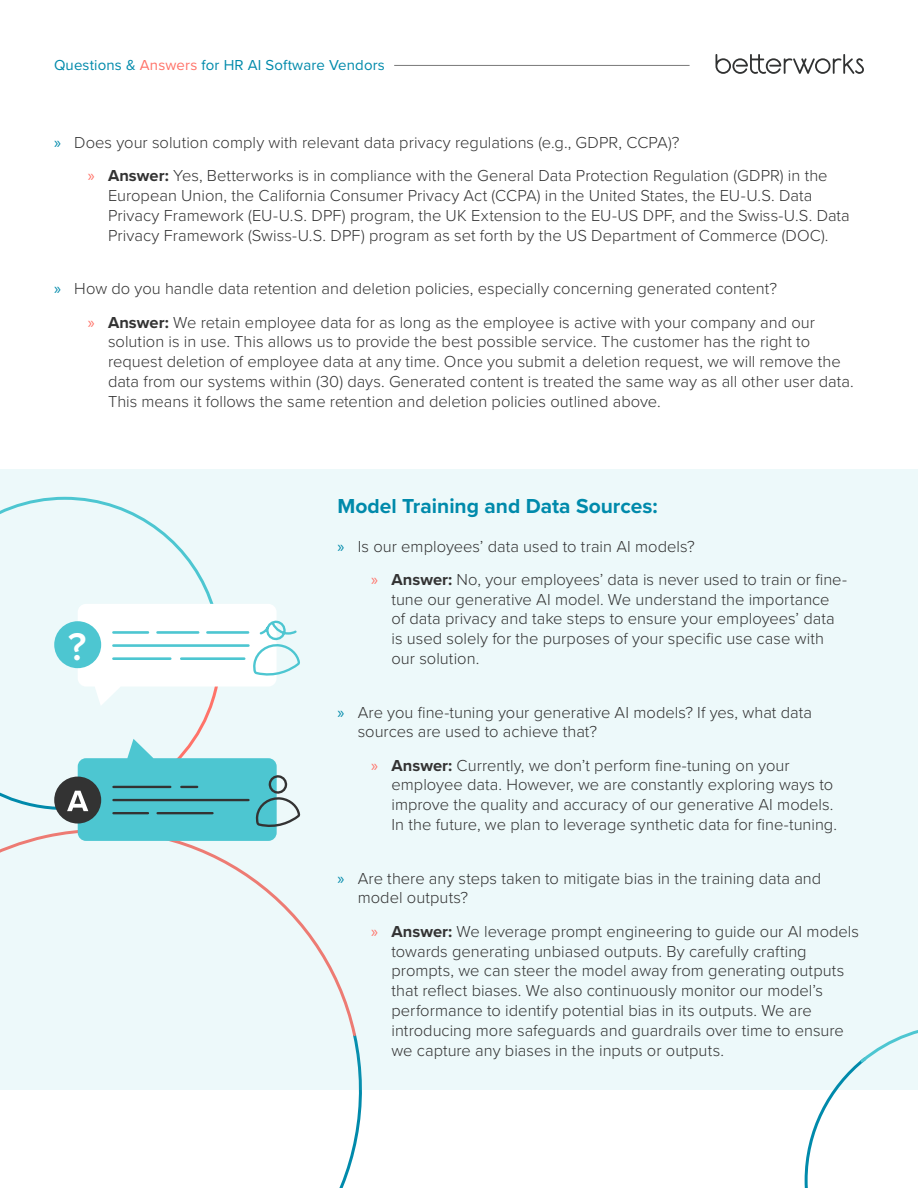
<style>
.page{position:relative;width:918px;height:1188px;background:#fff}
.page>*{position:absolute;margin:0;border:0;box-sizing:border-box;transform-origin:0 0}
.t1{font:600 40.05px "Proxima Nova";color:#fff}
.t2{font:700 21px "Proxima Nova";color:#008aab}
.t3{font:300 16.5px/19.8px "Proxima Nova";color:#333}
.t4{font:15px "Proxima Nova";letter-spacing:.01em;color:#008aab}
.s1{color:#ff7369}
.s2{font-family:"Myriad Pro";font-weight:400;color:#008aab}
.s3{font-family:"Myriad Pro";font-weight:400;color:#ff7369}
.s4{font-weight:700}
</style>
<div class="page">
<svg style="left:339px;top:1090px;width:23px;height:98px"></svg>
<svg style="left:716px;top:54px;width:148px;height:20px"></svg>
<div style="left:0;top:469px;width:918px;height:621px;background:#edf9fa"></div>
<svg style="left:804px;top:1030px;width:114px;height:158px"></svg>
<hr style="left:394px;top:65px;width:296px;height:1px;background:#787878">
<svg style="left:0;top:496px;width:301px;height:345px"></svg>
<p class="t4" style="left:54px;top:54px;width:332px">Questions &amp; <span class="s1">Answers</span> for HR AI Software Vendors</p>
<p class="t3" style="left:54px;top:132px;width:627px"><span class="s2">»</span> Does your solution comply with relevant data privacy regulations (e.g., GDPR, CCPA)?</p>
<p class="t3" style="left:108px;top:165px;width:743px;text-indent:-20px"><span class="s3">»</span> <span class="s4">Answer:</span> Yes, Betterworks is in compliance with the General Data Protection Regulation (GDPR) in the European Union, the California Consumer Privacy Act (CCPA) in the United States, the EU-U.S. Data Privacy Framework (EU-U.S. DPF) program, the UK Extension to the EU-US DPF, and the Swiss-U.S. Data Privacy Framework (Swiss-U.S. DPF) program as set forth by the US Department of Commerce (DOC).</p>
<p class="t3" style="left:54px;top:278px;width:725px"><span class="s2">»</span> How do you handle data retention and deletion policies, especially concerning generated content?</p>
<p class="t3" style="left:108px;top:311px;width:747px;text-indent:-20px"><span class="s3">»</span> <span class="s4">Answer:</span> We retain employee data for as long as the employee is active with your company and our solution is in use. This allows us to provide the best possible service. The customer has the right to request deletion of employee data at any time. Once you submit a deletion request, we will remove the data from our systems within (30) days. Generated content is treated the same way as all other user data.<br>This means it follows the same retention and deletion policies outlined above.</p>
<p class="t1" style="left:68px;top:617px;width:20px">?</p>
<p class="t2" style="left:338px;top:491px;width:322px">Model Training and Data Sources:</p>
<p class="t3" style="left:338px;top:535px;width:359px"><span class="s2">»</span> Is our employees’ data used to train AI models?</p>
<p class="t3" style="left:392px;top:569px;width:457px;text-indent:-20px"><span class="s3">»</span> <span class="s4">Answer:</span> No, your employees’ data is never used to train or fine&shy;tune our generative AI model. We understand the importance of data privacy and take steps to ensure your employees’ data is used solely for the purposes of your specific use case with our solution.</p>
<p class="t3" style="left:358px;top:701px;width:456px;text-indent:-20px"><span class="s2">»</span> Are you fine-tuning your generative AI models? If yes, what data sources are used to achieve that?</p>
<p class="t3" style="left:392px;top:754px;width:447px;text-indent:-20px"><span class="s3">»</span> <span class="s4">Answer:</span> Currently, we don’t perform fine-tuning on your employee data. However, we are constantly exploring ways to improve the quality and accuracy of our generative AI models.<br>In the future, we plan to leverage synthetic data for fine-tuning.</p>
<p class="t3" style="left:358px;top:867px;width:465px;text-indent:-20px"><span class="s2">»</span> Are there any steps taken to mitigate bias in the training data and model outputs?</p>
<p class="t3" style="left:392px;top:920px;width:469px;text-indent:-20px"><span class="s3">»</span> <span class="s4">Answer:</span> We leverage prompt engineering to guide our AI models towards generating unbiased outputs. By carefully crafting prompts, we can steer the model away from generating outputs that reflect biases. We also continuously monitor our model’s performance to identify potential bias in its outputs. We are introducing more safeguards and guardrails over time to ensure we capture any biases in the inputs or outputs.</p>
</div>
